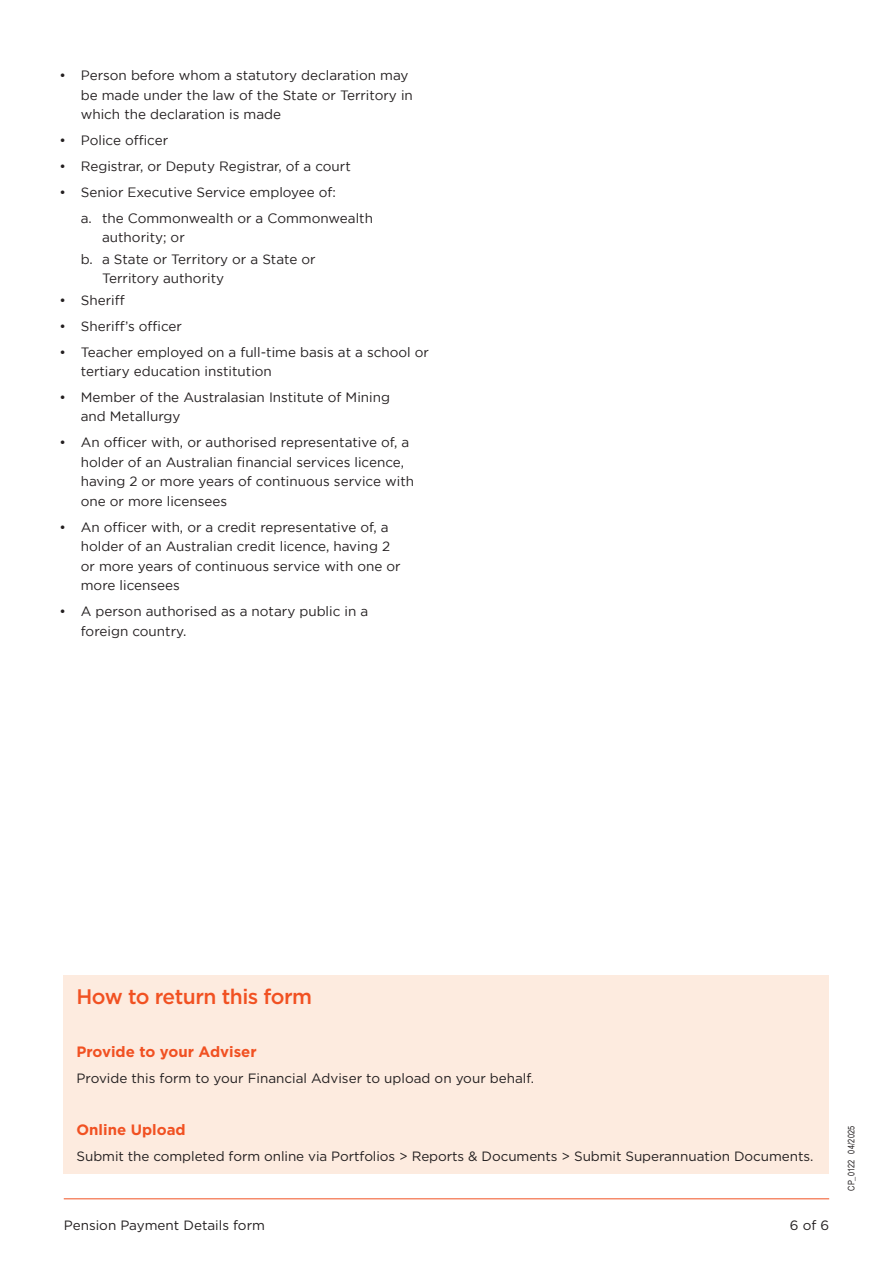
<style>
.page{position:relative;width:893px;height:1263px;background:#fff}
.page>*{position:absolute;margin:0;border:0;box-sizing:border-box;transform-origin:0 0}
.t1{font:500 21px "Gotham";letter-spacing:-.025em;color:#f15122}
.t2{font:700 15px "Gotham";color:#f15122}
.t3{font:13.5px/19.5px "Gotham";color:#231f20}
.t4{font:13.5px "Gotham";letter-spacing:-.005em;color:#231f20}
.t5{font:9px "Arial Narrow";letter-spacing:.02em;color:#231f20}
</style>
<div class="page">
<hr style="left:64px;top:1198px;width:765px;height:1px;background:#f15122">
<div style="left:64px;top:975px;width:765px;height:199px;background:#fdebdf"></div>
<p class="t3" style="left:81px;top:65px;width:334px;text-indent:-21px">• Person before whom a statutory declaration may be made under the law of the State or Territory in which the declaration is made</p>
<p class="t3" style="left:60px;top:130px;width:110px">• Police officer</p>
<p class="t3" style="left:60px;top:156px;width:293px">• Registrar, or Deputy Registrar, of a court</p>
<p class="t3" style="left:81px;top:179px;width:294px;line-height:26px;text-indent:-21px">• Senior Executive Service employee of:<br>a. the Commonwealth or a Commonwealth</p>
<p class="t3" style="left:81px;top:226px;width:236px;line-height:21.6px;text-indent:21px">authority; or<br>b. a State or Territory or a State or</p>
<p class="t3" style="left:102px;top:268px;width:124px">Territory authority</p>
<p class="t3" style="left:60px;top:290px;width:67px">• Sheriff</p>
<p class="t3" style="left:60px;top:316px;width:124px">• Sheriff’s officer</p>
<p class="t3" style="left:81px;top:342px;width:350px;text-indent:-21px">• Teacher employed on a full-time basis at a school or tertiary education institution</p>
<p class="t3" style="left:81px;top:387px;width:311px;text-indent:-21px">• Member of the Australasian Institute of Mining and Metallurgy</p>
<p class="t3" style="left:81px;top:433px;width:335px;text-indent:-21px">• An officer with, or authorised representative of, a holder of an Australian financial services licence, having 2 or more years of continuous service with one or more licensees</p>
<p class="t3" style="left:81px;top:517px;width:321px;text-indent:-21px">• An officer with, or a credit representative of, a holder of an Australian credit licence, having 2 or more years of continuous service with one or more licensees</p>
<p class="t3" style="left:81px;top:601px;width:289px;text-indent:-21px">• A person authorised as a notary public in a foreign country.</p>
<h1 class="t1" style="left:77px;top:984px;width:237px">How to return this form</h1>
<p class="t2" style="left:77px;top:1043px;width:182px">Provide to your Adviser</p>
<p class="t4" style="left:77px;top:1071px;width:459px">Provide this form to your Financial Adviser to upload on your behalf.</p>
<p class="t2" style="left:77px;top:1121px;width:111px">Online Upload</p>
<p class="t4" style="left:77px;top:1149px;width:738px">Submit the completed form online via Portfolios &gt; Reports &amp; Documents &gt; Submit Superannuation Documents.</p>
<p class="t4" style="left:64px;top:1218px;width:203px">Pension Payment Details form</p>
<p class="t4" style="left:790px;top:1218px;width:41px">6 of 6</p>
<p class="t5" style="left:845px;top:1191px;width:67px;rotate:-90deg">CP_0122 04/2025</p>
</div>
